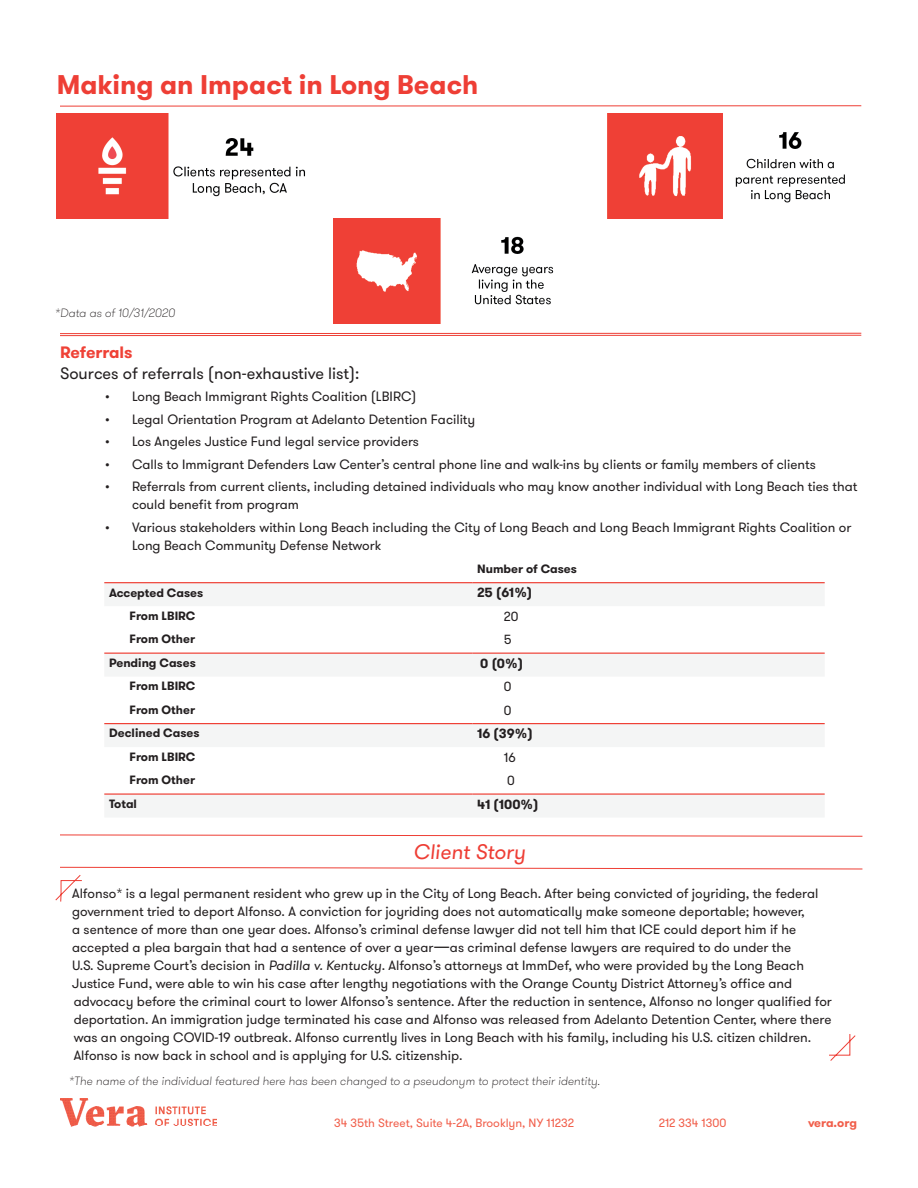
<style>
.page{position:relative;width:918px;height:1188px;background:#fff}
.page>*{position:absolute;margin:0;border:0;box-sizing:border-box;transform-origin:0 0}
.t1{font:700 27px "GT Walsheim";color:#ee3e35}
.t2{font:italic 21px "GT Walsheim";color:#ee3e35}
.infographics_text{font:16.5px "GT Walsheim";color:#231f20}
.infographics_text-2{font:700 16.5px "GT Walsheim";color:#ef4136}
.t3{font:13.5px/18px "GT Walsheim";color:#231f20}
.infographics_text-3{font:700 13.2px "GT Walsheim";color:#231f20}
.infographics_text-4{font:13.2px "GT Walsheim";color:#231f20}
.infographics_text-5{font:700 12px "GT Walsheim";color:#231f20}
.infographics_text-6{font:italic 100 12px "GT Walsheim";color:#231f20}
.t4{font:12px "GT Walsheim";color:#f15e4a}
.t5{font:700 12px "GT Walsheim";letter-spacing:-.01em;color:#f15e4a}
.s1{font-size:16.5px}
.s2{font-style:italic}
</style>
<div class="page">
<img style="left:60px;top:1098px;width:156px;height:29px">
<hr style="left:60px;top:105px;width:801px;height:1px;background:#ee3e35">
<svg style="left:135px;top:1098px;width:21px;height:15px"></svg>
<hr style="left:60px;top:333px;width:801px;height:1px;background:#ee3e35">
<hr style="left:60px;top:335px;width:801px;height:1px;background:#ee3e35">
<svg style="left:829px;top:1034px;width:27px;height:27px"></svg>
<img style="left:57px;top:114px;width:248px;height:105px">
<img style="left:334px;top:219px;width:220px;height:105px">
<img style="left:607px;top:114px;width:238px;height:105px">
<svg style="left:55px;top:867px;width:808px;height:35px"></svg>
<svg style="left:60px;top:834px;width:803px;height:3px"></svg>
<svg style="left:104px;top:583px;width:721px;height:234px"></svg>
<hr style="left:104px;top:582px;width:368px;height:1px;background:#ef4136">
<hr style="left:472px;top:582px;width:353px;height:1px;background:#ef4136">
<hr style="left:104px;top:653px;width:368px;height:1px;background:#ef4136">
<hr style="left:472px;top:653px;width:353px;height:1px;background:#ef4136">
<hr style="left:104px;top:723px;width:368px;height:1px;background:#ef4136">
<hr style="left:472px;top:723px;width:353px;height:1px;background:#ef4136">
<hr style="left:104px;top:793px;width:368px;height:2px;background:#ef4136">
<hr style="left:472px;top:793px;width:353px;height:2px;background:#ef4136">
<h2 class="t1" style="left:57px;top:67px;width:423px">Making an Impact in Long Beach</h2>
<p class="infographics_text-6" style="left:55px;top:305px;width:122px">*Data as of 10/31/2020</p>
<p class="infographics_text-2" style="left:60px;top:341px;width:74px">Referrals</p>
<p class="infographics_text" style="left:60px;top:363px;width:301px">Sources of referrals (non-exhaustive list):</p>
<p class="t3" style="left:105px;top:388px;width:313px">• Long Beach Immigrant Rights Coalition (LBIRC)</p>
<p class="t3" style="left:105px;top:410px;width:372px">• Legal Orientation Program at Adelanto Detention Facility</p>
<p class="t3" style="left:105px;top:433px;width:316px">• Los Angeles Justice Fund legal service providers</p>
<p class="t3" style="left:105px;top:455px;width:712px">• Calls to Immigrant Defenders Law Center’s central phone line and walk-ins by clients or family members of clients</p>
<p class="t3" style="left:132px;top:478px;width:727px;text-indent:-27px">• Referrals from current clients, including detained individuals who may know another individual with Long Beach ties that could benefit from program</p>
<p class="t3" style="left:132px;top:518px;width:721px;text-indent:-27px">• Various stakeholders within Long Beach including the City of Long Beach and Long Beach Immigrant Rights Coalition or<br>Long Beach Community Defense Network</p>
<p class="infographics_text-5" style="left:477px;top:561px;width:101px">Number of Cases</p>
<p class="infographics_text-5" style="left:109px;top:584px;width:96px">Accepted Cases</p>
<p class="infographics_text-3" style="left:477px;top:584px;width:57px">25 (61%)</p>
<p class="infographics_text-5" style="left:130px;top:608px;width:67px">From LBIRC</p>
<p class="infographics_text-4" style="left:504px;top:608px;width:16px">20</p>
<p class="infographics_text-5" style="left:130px;top:631px;width:67px">From Other</p>
<p class="infographics_text-4" style="left:504px;top:632px;width:9px">5</p>
<p class="infographics_text-5" style="left:109px;top:655px;width:88px">Pending Cases</p>
<p class="infographics_text-3" style="left:480px;top:655px;width:44px">0 (0%)</p>
<p class="infographics_text-5" style="left:130px;top:678px;width:67px">From LBIRC</p>
<p class="infographics_text-4" style="left:504px;top:678px;width:9px">0</p>
<p class="infographics_text-5" style="left:130px;top:702px;width:67px">From Other</p>
<p class="infographics_text-4" style="left:504px;top:702px;width:9px">0</p>
<p class="infographics_text-5" style="left:109px;top:725px;width:92px">Declined Cases</p>
<p class="infographics_text-3" style="left:477px;top:725px;width:57px">16 (39%)</p>
<p class="infographics_text-5" style="left:130px;top:749px;width:67px">From LBIRC</p>
<p class="infographics_text-4" style="left:504px;top:749px;width:13px">16</p>
<p class="infographics_text-5" style="left:130px;top:772px;width:67px">From Other</p>
<p class="infographics_text-4" style="left:507px;top:772px;width:9px">0</p>
<p class="infographics_text-5" style="left:109px;top:796px;width:29px">Total</p>
<p class="infographics_text-3" style="left:477px;top:796px;width:63px">41 (100%)</p>
<h2 class="t2" style="left:414px;top:839px;width:114px">Client Story</h2>
<p class="t3" style="left:72px;top:885px;width:761px">Alfonso* is a legal permanent resident who grew up in the City of Long Beach. After being convicted of joyriding, the federal government tried to deport Alfonso. A conviction for joyriding does not automatically make someone deportable; however,<br>a sentence of more than one year does. Alfonso’s criminal defense lawyer did not tell him that ICE could deport him if he accepted a plea bargain that had a sentence of over a year<span class="s1">—</span>as criminal defense lawyers are required to do under the<br>U.S. Supreme Court’s decision in <span class="s2">Padilla v. Kentucky</span>. Alfonso’s attorneys at ImmDef, who were provided by the Long Beach Justice Fund, were able to win his case after lengthy negotiations with the Orange County District Attorney’s office and advocacy before the criminal court to lower Alfonso’s sentence. After the reduction in sentence, Alfonso no longer qualified for deportation. An immigration judge terminated his case and Alfonso was released from Adelanto Detention Center, where there was an ongoing COVID-19 outbreak. Alfonso currently lives in Long Beach with his family, including his U.S. citizen children.<br>Alfonso is now back in school and is applying for U.S. citizenship.</p>
<p class="infographics_text-6" style="left:69px;top:1073px;width:533px">*The name of the individual featured here has been changed to a pseudonym to protect their identity.</p>
<p class="t4" style="left:334px;top:1115px;width:242px">34 35th Street, Suite 4-2A, Brooklyn, NY 11232</p>
<p class="t4" style="left:659px;top:1115px;width:69px">212 334 1300</p>
<p class="t5" style="left:808px;top:1115px;width:50px">vera.org</p>
</div>
